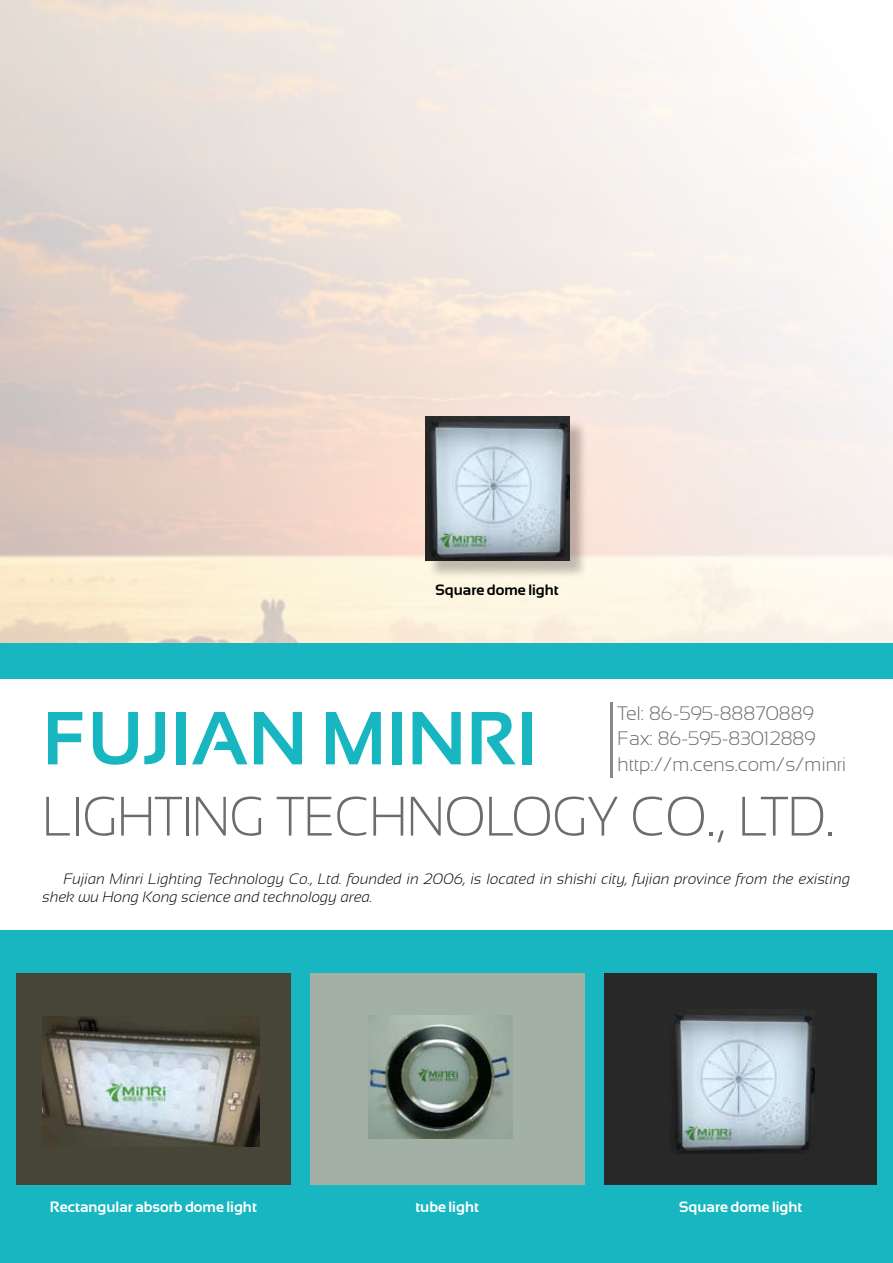
<style>
.page{position:relative;width:893px;height:1263px;background:#fff}
.page>*{position:absolute;margin:0;border:0;box-sizing:border-box;transform-origin:0 0}
.t1{font:700 75px "Sansation";color:#17b6c0}
.t2{font:300 55.5px "Sansation";color:#6d6c6c;scale:.93 1}
.t3{font:300 19.5px/25.5px "Sansation";color:#6d6c6c}
.t4{font:italic 300 15px/18px "Sansation";letter-spacing:.005em;color:#000}
.t5{font:700 15px "Sansation";color:#fff}
.t6{font:700 15px "Sansation";color:#000}
</style>
<div class="page">
<img style="left:0;top:0;width:893px;height:643px">
<div style="left:0;top:643px;width:893px;height:620px;background:#17b6c0"></div>
<div style="left:0;top:679px;width:893px;height:251px;background:#fff"></div>
<div style="left:17px;top:973px;width:274px;height:212px;background:#474538"></div>
<div style="left:310px;top:973px;width:274px;height:212px;background:#a3b0a6"></div>
<div style="left:604px;top:973px;width:272px;height:212px;background:#282828"></div>
<hr style="left:610px;top:702px;width:3px;height:75px;background:#86888a">
<div style="left:427px;top:419px;width:167px;height:166px;background:#000;opacity:.25"></div>
<img style="left:425px;top:417px;width:144px;height:144px">
<img style="left:671px;top:1011px;width:144px;height:143px">
<img style="left:43px;top:1016px;width:217px;height:130px">
<img style="left:369px;top:1015px;width:144px;height:123px">
<p class="t6" style="left:435px;top:582px;width:125px">Square dome light</p>
<h3 class="t3" style="left:617px;top:700px;width:230px">Tel: 86-595-88870889<br>Fax: 86-595-83012889 http://m.cens.com/s/minri</h3>
<h1 class="t1" style="left:43px;top:697px;width:496px">fujian minri</h1>
<h2 class="t2" style="left:43px;top:786px;width:853px">lighting technology co., ltd.</h2>
<p class="t4" style="left:43px;top:869px;width:809px;text-indent:21px">Fujian Minri Lighting Technology Co., Ltd. founded in 2006, is located in shishi city, fujian province from the existing shek wu Hong Kong science and technology area.</p>
<p class="t5" style="left:50px;top:1199px;width:209px">Rectangular absorb dome light</p>
<p class="t5" style="left:415px;top:1199px;width:65px">tube light</p>
<p class="t5" style="left:679px;top:1199px;width:125px">Square dome light</p>
</div>
